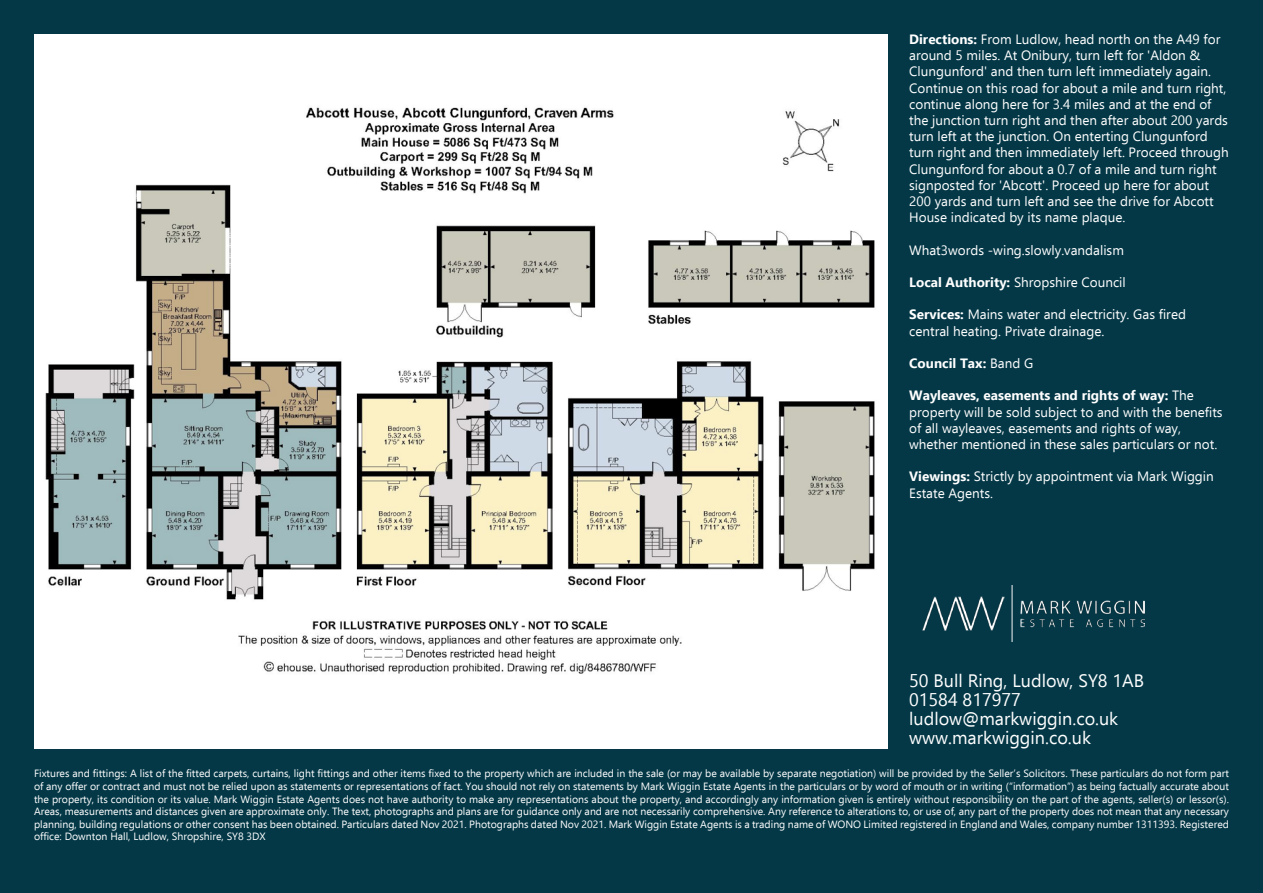
<style>
.page{position:relative;width:1263px;height:893px;background:#043847}
.page>*{position:absolute;margin:0;border:0;box-sizing:border-box;transform-origin:0 0}
.t1{font:18px/18.8px "Ebrima";color:#fff}
.t2{font:13.5px/16.2px "Ebrima";color:#fff}
.t3{font:700 13.5px "Ebrima";color:#fff}
.t4{font:10.5px/12.6px "Ebrima";color:#fff;text-align:justify}
.s1{font-weight:700}
.s2{font-weight:400}
</style>
<div class="page">
<img style="left:922px;top:586px;width:223px;height:55px">
<div style="left:34px;top:34px;width:854px;height:714px;background:#fff"></div>
<img style="left:45px;top:107px;width:830px;height:567px">
<p class="t2" style="left:909px;top:31px;width:321px"><span class="s1">Directions:</span> From Ludlow, head north on the A49 for around 5 miles. At Onibury, turn left for 'Aldon &amp; Clungunford' and then turn left immediately again.<br>Continue on this road for about a mile and turn right, continue along here for 3.4 miles and at the end of the junction turn right and then after about 200 yards turn left at the junction. On enterting Clungunford turn right and then immediately left. Proceed through Clungunford for about a 0.7 of a mile and turn right signposted for 'Abcott'. Proceed up here for about 200 yards and turn left and see the drive for Abcott House indicated by its name plaque.</p>
<p class="t2" style="left:909px;top:241px;width:216px">What3words -wing.slowly.vandalism</p>
<p class="t2" style="left:909px;top:274px;width:218px"><span class="s1">Local Authority:</span> Shropshire Council</p>
<p class="t2" style="left:909px;top:306px;width:278px"><span class="s1">Services:</span> Mains water and electricity. Gas fired central heating. Private drainage.</p>
<p class="t3" style="left:909px;top:353px;width:126px">Council Tax: <span class="s2">Band G</span></p>
<p class="t2" style="left:909px;top:387px;width:315px"><span class="s1">Wayleaves, easements and rights of way:</span> The property will be sold subject to and with the benefits of all wayleaves, easements and rights of way, whether mentioned in these sales particulars or not.</p>
<p class="t2" style="left:909px;top:468px;width:306px"><span class="s1">Viewings:</span> Strictly by appointment via Mark Wiggin<br>Estate Agents.</p>
<h1 class="t1" style="left:909px;top:671px;width:237px">50 Bull Ring, Ludlow, SY8 1AB<br>01584 817977 ludlow@markwiggin.co.uk www.markwiggin.co.uk</h1>
<p class="t4" style="left:34px;top:767px;width:1196px">Fixtures and fittings: A list of the fitted carpets, curtains, light fittings and other items fixed to the property which are included in the sale (or may be available by separate negotiation) will be provided by the Seller’s Solicitors. These particulars do not form part of any offer or contract and must not be relied upon as statements or representations of fact. You should not rely on statements by Mark Wiggin Estate Agents in the particulars or by word of mouth or in writing (“information”) as being factually accurate about the property, its condition or its value. Mark Wiggin Estate Agents does not have authority to make any representations about the property, and accordingly any information given is entirely without responsibility on the part of the agents, seller(s) or lessor(s).<br>Areas, measurements and distances given are approximate only. The text, photographs and plans are for guidance only and are not necessarily comprehensive. Any reference to alterations to, or use of, any part of the property does not mean that any necessary planning, building regulations or other consent has been obtained. Particulars dated Nov 2021. Photographs dated Nov 2021. Mark Wiggin Estate Agents is a trading name of WONO Limited registered in England and Wales, company number 1311393. Registered office: Downton Hall, Ludlow, Shropshire, SY8 3DX</p>
</div>
